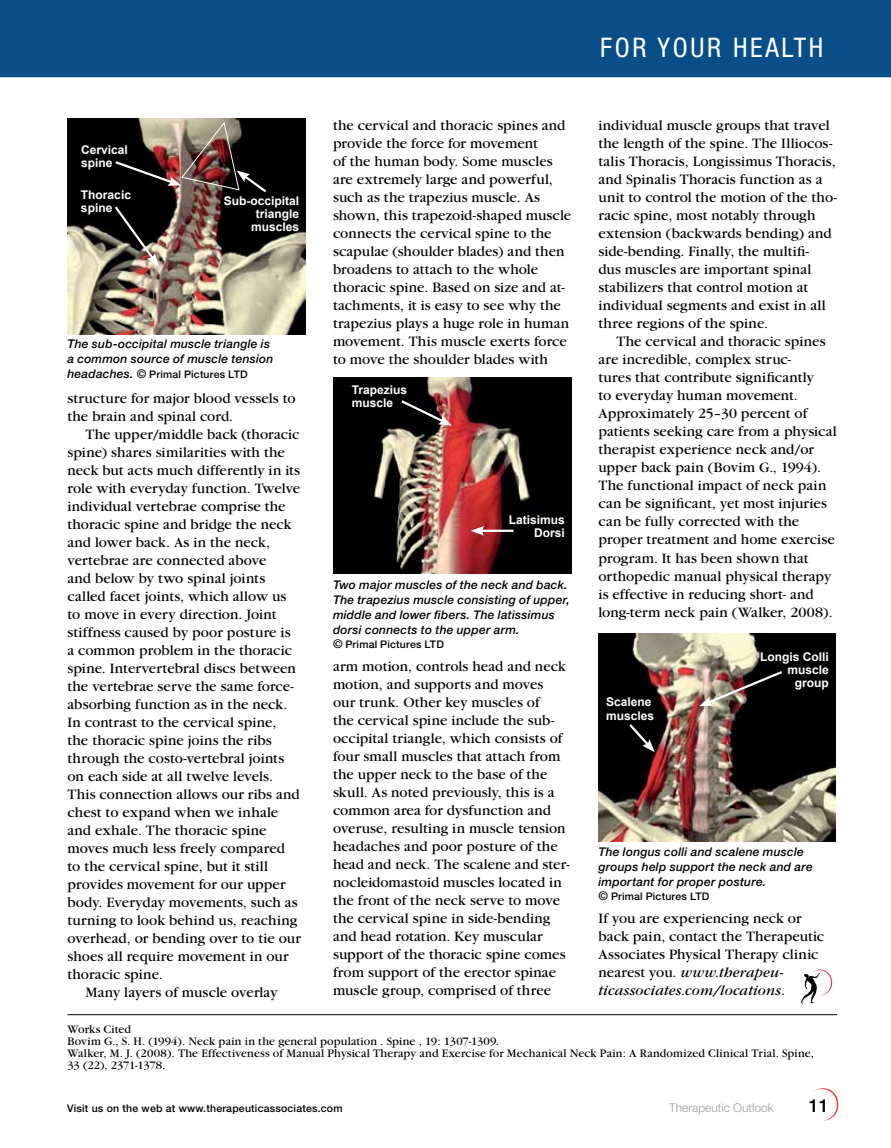
<style>
.page{position:relative;width:891px;height:1148px;background:#fff}
.page>*{position:absolute;margin:0;border:0;box-sizing:border-box;transform-origin:0 0}
.t1{font:condensed 27px "Helvetica Neue";letter-spacing:.1em;color:#fff}
.t2{font:500 18px "Helvetica Neue";color:#000}
.t3{font:15px/18px "Garamond";letter-spacing:.005em;color:#000}
.t4{font:italic 500 12px/15px "Helvetica Neue";letter-spacing:.02em;color:#000}
.t5{font:12px/12px "Garamond";letter-spacing:.01em;color:#000}
.t6{font:700 12px/13.2px "Arial";color:#fff}
.t7{font:300 12px "Helvetica Neue";color:#999b9e}
.t8{font:500 10.5px "Helvetica Neue";letter-spacing:.02em;color:#000}
.s1{font-style:italic;font-size:12px}
.s2{font-style:italic}
</style>
<div class="page">
<svg style="left:800px;top:969px;width:33px;height:36px"></svg>
<svg style="left:814px;top:1088px;width:25px;height:32px"></svg>
<hr style="left:68px;top:1014px;width:769px;height:1px;background:#000">
<img style="left:67px;top:119px;width:239px;height:216px">
<img style="left:333px;top:377px;width:238px;height:197px">
<img style="left:598px;top:633px;width:238px;height:208px">
<img style="left:699px;top:669px;width:86px;height:37px">
<svg style="left:627px;top:721px;width:28px;height:31px"></svg>
<hr style="left:480px;top:529px;width:34px;height:3px;background:#fff">
<svg style="left:471px;top:526px;width:13px;height:9px"></svg>
<svg style="left:399px;top:398px;width:53px;height:28px"></svg>
<svg style="left:113px;top:204px;width:46px;height:62px;background:#3a3732"></svg>
<img style="left:113px;top:122px;width:156px;height:72px">
<div style="left:0;top:0;width:891px;height:77px;background:#094e88"></div>
<p class="t6" style="left:81px;top:143px;width:48px">Cervical spine</p>
<p class="t6" style="left:81px;top:188px;width:52px">Thoracic spine</p>
<p class="t6" style="left:224px;top:194px;width:77px;text-align:right">Sub-occipital triangle muscles</p>
<p class="t4" style="left:68px;top:336px;width:207px">The sub-occipital muscle triangle is a common source of muscle tension</p>
<p class="t8" style="left:68px;top:367px;width:182px"><span class="s1">headaches. ©</span> Primal Pictures LTD</p>
<p class="t3" style="left:68px;top:389px;width:230px">structure for major blood vessels to the brain and spinal cord.</p>
<p class="t3" style="left:86px;top:425px;width:216px">The upper/middle back (thoracic</p>
<p class="t3" style="left:68px;top:443px;width:219px">spine) shares similarities with the</p>
<p class="t3" style="left:68px;top:461px;width:234px">neck but acts much differently in its</p>
<p class="t3" style="left:68px;top:479px;width:234px">role with everyday function. Twelve</p>
<p class="t3" style="left:68px;top:497px;width:220px">individual vertebrae comprise the</p>
<p class="t3" style="left:68px;top:515px;width:226px">thoracic spine and bridge the neck</p>
<p class="t3" style="left:68px;top:533px;width:204px">and lower back. As in the neck,</p>
<p class="t3" style="left:68px;top:551px;width:200px">vertebrae are connected above</p>
<p class="t3" style="left:68px;top:569px;width:199px">and below by two spinal joints</p>
<p class="t3" style="left:68px;top:587px;width:220px">called facet joints, which allow us</p>
<p class="t3" style="left:68px;top:605px;width:211px">to move in every direction. Joint</p>
<p class="t3" style="left:68px;top:623px;width:225px">stiffness caused by poor posture is</p>
<p class="t3" style="left:68px;top:641px;width:226px">a common problem in the thoracic</p>
<p class="t3" style="left:68px;top:659px;width:230px">spine. Intervertebral discs between</p>
<p class="t3" style="left:68px;top:677px;width:228px">the vertebrae serve the same force-</p>
<p class="t3" style="left:68px;top:695px;width:221px">absorbing function as in the neck.</p>
<p class="t3" style="left:68px;top:713px;width:210px">In contrast to the cervical spine,</p>
<p class="t3" style="left:68px;top:731px;width:206px">the thoracic spine joins the ribs</p>
<p class="t3" style="left:68px;top:749px;width:218px">through the costo-vertebral joints</p>
<p class="t3" style="left:68px;top:767px;width:207px">on each side at all twelve levels.</p>
<p class="t3" style="left:68px;top:785px;width:234px">This connection allows our ribs and</p>
<p class="t3" style="left:68px;top:803px;width:212px">chest to expand when we inhale</p>
<p class="t3" style="left:68px;top:821px;width:201px">and exhale. The thoracic spine</p>
<p class="t3" style="left:68px;top:839px;width:219px">moves much less freely compared</p>
<p class="t3" style="left:68px;top:857px;width:202px">to the cervical spine, but it still</p>
<p class="t3" style="left:68px;top:875px;width:220px">provides movement for our upper</p>
<p class="t3" style="left:68px;top:893px;width:232px">body. Everyday movements, such as</p>
<p class="t3" style="left:68px;top:911px;width:231px">turning to look behind us, reaching</p>
<p class="t3" style="left:68px;top:929px;width:235px">overhead, or bending over to tie our</p>
<p class="t3" style="left:68px;top:947px;width:223px">shoes all require movement in our</p>
<p class="t3" style="left:68px;top:965px;width:97px">thoracic spine.</p>
<p class="t3" style="left:86px;top:983px;width:194px">Many layers of muscle overlay</p>
<p class="t3" style="left:333px;top:117px;width:240px">the cervical and thoracic spines and provide the force for movement<br>of the human body. Some muscles are extremely large and powerful, such as the trapezius muscle. As shown, this trapezoid-shaped muscle connects the cervical spine to the scapulae (shoulder blades) and then broadens to attach to the whole thoracic spine. Based on size and at&shy;tachments, it is easy to see why the trapezius plays a huge role in human movement. This muscle exerts force to move the shoulder blades with</p>
<p class="t6" style="left:352px;top:383px;width:57px">Trapezius muscle</p>
<p class="t6" style="left:509px;top:513px;width:58px;text-align:right">Latisimus<br>Dorsi</p>
<p class="t4" style="left:333px;top:577px;width:238px">Two major muscles of the neck and back.<br>The trapezius muscle consisting of upper, middle and lower fibers. The latissimus dorsi connects to the upper arm.</p>
<p class="t8" style="left:333px;top:637px;width:112px"><span class="s1">©</span> Primal Pictures LTD</p>
<p class="t3" style="left:333px;top:657px;width:238px">arm motion, controls head and neck motion, and supports and moves<br>our trunk. Other key muscles of<br>the cervical spine include the sub&shy;occipital triangle, which consists of four small muscles that attach from the upper neck to the base of the skull. As noted previously, this is a common area for dysfunction and overuse, resulting in muscle tension headaches and poor posture of the head and neck. The scalene and ster&shy;nocleidomastoid muscles located in the front of the neck serve to move the cervical spine in side-bending and head rotation. Key muscular support of the thoracic spine comes from support of the erector spinae muscle group, comprised of three</p>
<h1 class="t1" style="left:600px;top:32px;width:225px">FOR YOUR HEALTH</h1>
<p class="t3" style="left:598px;top:117px;width:240px">individual muscle groups that travel the length of the spine. The Illiocos&shy;talis Thoracis, Longissimus Thoracis, and Spinalis Thoracis function as a unit to control the motion of the tho&shy;racic spine, most notably through extension (backwards bending) and side-bending. Finally, the multifi-<br>dus muscles are important spinal stabilizers that control motion at individual segments and exist in all three regions of the spine.</p>
<p class="t3" style="left:598px;top:333px;width:240px;text-indent:18px">The cervical and thoracic spines are incredible, complex struc-<br>tures that contribute significantly<br>to everyday human movement.<br>Approximately 25–30 percent of patients seeking care from a physical therapist experience neck and/or upper back pain (Bovim G., 1994).<br>The functional impact of neck pain can be significant, yet most injuries can be fully corrected with the proper treatment and home exercise program. It has been shown that orthopedic manual physical therapy is effective in reducing short- and long-term neck pain (Walker, 2008).</p>
<p class="t6" style="left:606px;top:696px;width:50px">Scalene muscles</p>
<p class="t6" style="left:760px;top:650px;width:70px;text-align:right">Longis Colli muscle group</p>
<p class="t4" style="left:598px;top:844px;width:216px">The longus colli and scalene muscle groups help support the neck and are important for proper posture.</p>
<p class="t8" style="left:598px;top:890px;width:112px"><span class="s1">©</span> Primal Pictures LTD</p>
<p class="t3" style="left:598px;top:909px;width:227px">If you are experiencing neck or back pain, contact the Therapeutic<br>Associates Physical Therapy clinic nearest you. <span class="s2">www.therapeu&shy;ticassociates.com/locations</span>.</p>
<p class="t5" style="left:68px;top:1023px;width:748px">Works Cited<br>Bovim G., S. H. (1994). Neck pain in the general population . Spine , 19: 1307-1309.<br>Walker, M. J. (2008). The Effectiveness of Manual Physical Therapy and Exercise for Mechanical Neck Pain: A Randomized Clinical Trial. Spine, 33 (22), 2371-1378.</p>
<p class="t8" style="left:67px;top:1101px;width:277px">Visit us on the web at www.therapeuticassociates.com</p>
<p class="t7" style="left:669px;top:1100px;width:106px">Therapeutic Outlook</p>
<p class="t2" style="left:809px;top:1094px;width:22px">11</p>
</div>
